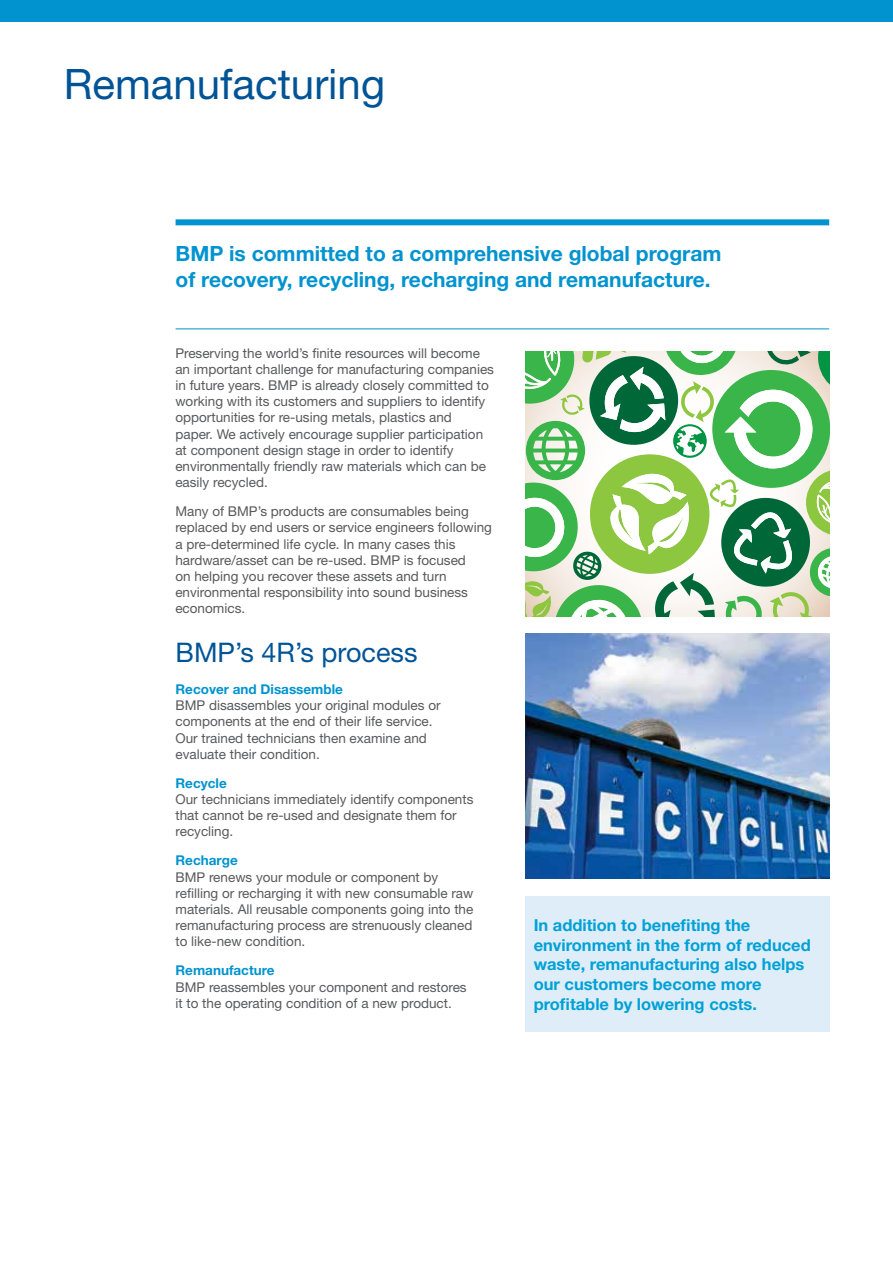
<style>
.page{position:relative;width:893px;height:1263px;background:#fff}
.page>*{position:absolute;margin:0;border:0;box-sizing:border-box;transform-origin:0 0}
.t1{font:42px "Helvetica Neue";color:#005496}
.t2{font:27px "Helvetica Neue";color:#005496}
.t3{font:700 21px/25.2px "Helvetica Neue";color:#0093d0}
.t4{font:700 16.5px/19.8px "Helvetica Neue";color:#00a1d7}
.t5{font:13.5px/16.2px "Helvetica Neue";color:#58595b}
.t6{font:700 13.5px "Helvetica Neue";color:#0093d0}
</style>
<div class="page">
<div style="left:0;top:0;width:893px;height:21px;background:#0093d0"></div>
<img style="left:525px;top:634px;width:304px;height:244px">
<div style="left:176px;top:219px;width:653px;height:6px;background:#0093d0"></div>
<hr style="left:176px;top:328px;width:653px;height:1px;background:#0093d0">
<svg style="left:525px;top:351px;width:305px;height:265px"></svg>
<div style="left:525px;top:896px;width:304px;height:135px;background:#deedf7"></div>
<h1 class="t1" style="left:64px;top:59px;width:323px">Remanufacturing</h1>
<h3 class="t3" style="left:176px;top:241px;width:547px">BMP is committed to a comprehensive global program of recovery, recycling, recharging and remanufacture.</h3>
<p class="t5" style="left:175px;top:345px;width:320px">Preserving the world’s finite resources will become an important challenge for manufacturing companies in future years. BMP is already closely committed to working with its customers and suppliers to identify opportunities for re-using metals, plastics and<br>paper. We actively encourage supplier participation at component design stage in order to identify environmentally friendly raw materials which can be easily recycled.</p>
<p class="t5" style="left:175px;top:503px;width:318px">Many of BMP’s products are consumables being replaced by end users or service engineers following a pre-determined life cycle. In many cases this hardware/asset can be re-used. BMP is focused<br>on helping you recover these assets and turn environmental responsibility into sound business economics.</p>
<h2 class="t2" style="left:176px;top:636px;width:244px">BMP’s 4R’s process</h2>
<p class="t6" style="left:176px;top:681px;width:169px">Recover and Disassemble</p>
<p class="t5" style="left:176px;top:697px;width:267px">BMP disassembles your original modules or components at the end of their life service.<br>Our trained technicians then examine and evaluate their condition.</p>
<p class="t6" style="left:176px;top:774px;width:53px">Recycle</p>
<p class="t5" style="left:176px;top:791px;width:299px">Our technicians immediately identify components that cannot be re-used and designate them for recycling.</p>
<p class="t6" style="left:176px;top:852px;width:64px">Recharge</p>
<p class="t5" style="left:176px;top:868px;width:299px">BMP renews your module or component by refilling or recharging it with new consumable raw materials. All reusable components going into the remanufacturing process are strenuously cleaned to like-new condition.</p>
<p class="t6" style="left:176px;top:962px;width:100px">Remanufacture</p>
<p class="t5" style="left:176px;top:978px;width:293px">BMP reassembles your component and restores it to the operating condition of a new product.</p>
<p class="t4" style="left:534px;top:915px;width:279px">In addition to benefiting the environment in the form of reduced waste, remanufacturing also helps our customers become more profitable by lowering costs.</p>
</div>
